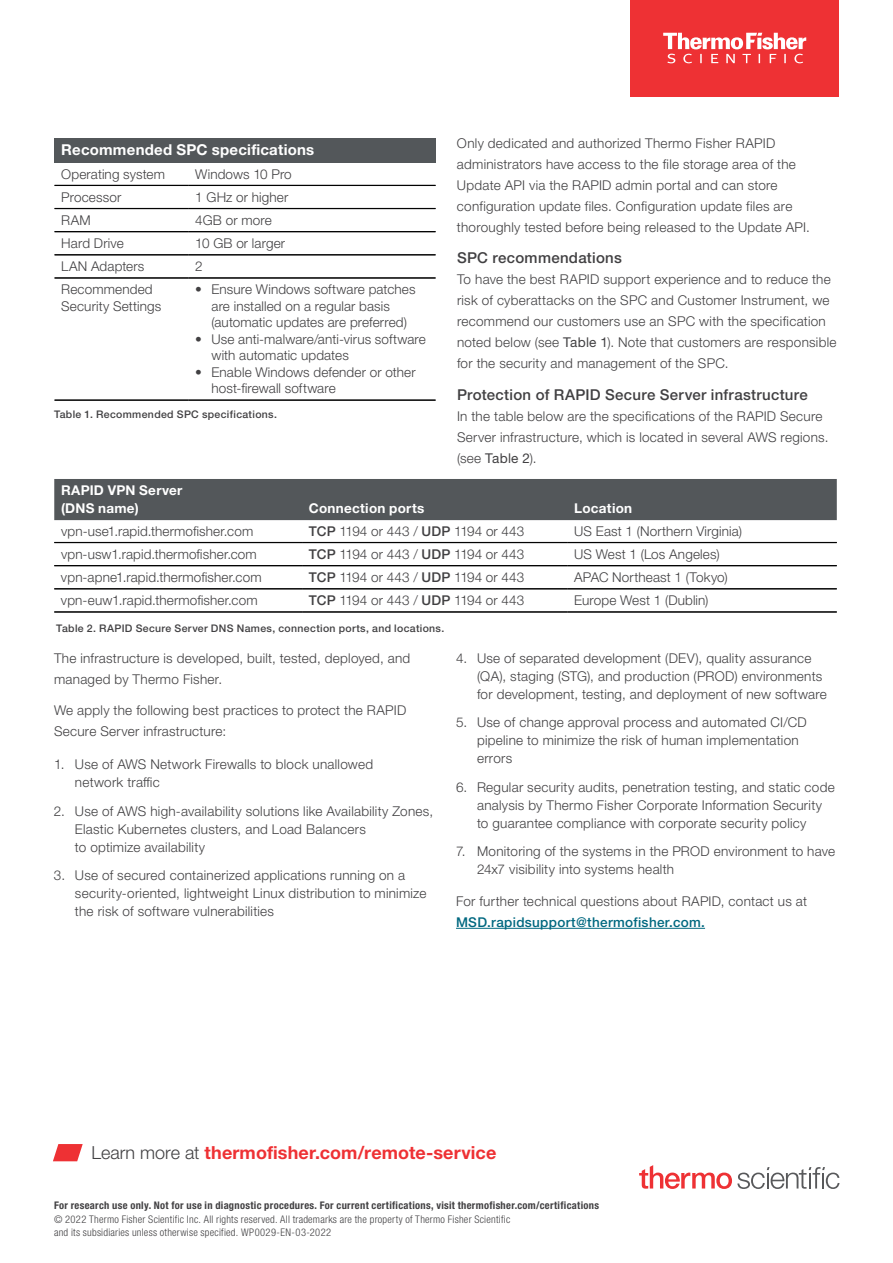
<style>
.page{position:relative;width:893px;height:1263px;background:#fff}
.page>*{position:absolute;margin:0;border:0;box-sizing:border-box;transform-origin:0 0}
.t1{font:700 18px "Helvetica Neue LTW1 G";letter-spacing:.005em;color:#ee3134}
.t2{font:500 15px "Helvetica Neue LTW1 G";letter-spacing:.02em;color:#414042}
.t3{font:700 15px "Helvetica Neue LTW1 G";letter-spacing:.015em;color:#fff}
.t4{font:300 13.5px/21px "Helvetica Neue LTW1 G";letter-spacing:.02em;color:#414042}
.t5{font:700 13.5px/18px "Helvetica Neue LTW1 G";letter-spacing:.02em;color:#fff}
.t6{font:500 13.5px "Helvetica Neue LTW1 G";letter-spacing:.025em;color:#006880}
.t7{font:300 condensed 10.5px/13.5px "Helvetica Neue LTW1 G";letter-spacing:.025em;color:#414042}
.t8{font:700 condensed 10.5px "Helvetica Neue LTW1 G";letter-spacing:.03em;color:#414042}
.t9{font:500 10.5px "Helvetica Neue LTW1 G";letter-spacing:.03em;color:#414042}
.s1{font-weight:400}
.s2{font-weight:500}
.s3{font-weight:300;color:#414042}
</style>
<div class="page">
<svg style="left:53px;top:1144px;width:30px;height:17px"></svg>
<div style="left:55px;top:138px;width:381px;height:24px;background:#53575a"></div>
<hr style="left:55px;top:231px;width:134px;height:1px;background:#000">
<hr style="left:55px;top:232px;width:134px;height:1px;background:#000">
<hr style="left:189px;top:231px;width:247px;height:1px;background:#000">
<hr style="left:189px;top:232px;width:247px;height:1px;background:#000">
<hr style="left:55px;top:254px;width:134px;height:1px;background:#000">
<hr style="left:55px;top:255px;width:134px;height:1px;background:#000">
<hr style="left:189px;top:254px;width:247px;height:1px;background:#000">
<hr style="left:189px;top:255px;width:247px;height:1px;background:#000">
<hr style="left:55px;top:278px;width:134px;height:1px;background:#000">
<hr style="left:189px;top:278px;width:247px;height:1px;background:#000">
<hr style="left:55px;top:400px;width:134px;height:1px;background:#000">
<hr style="left:189px;top:400px;width:247px;height:1px;background:#000">
<hr style="left:55px;top:208px;width:134px;height:1px;background:#000">
<hr style="left:189px;top:208px;width:247px;height:1px;background:#000">
<hr style="left:55px;top:185px;width:134px;height:1px;background:#000">
<hr style="left:189px;top:185px;width:247px;height:1px;background:#000">
<div style="left:54px;top:479px;width:783px;height:41px;background:#53575a"></div>
<hr style="left:54px;top:565px;width:248px;height:1px;background:#000">
<hr style="left:302px;top:565px;width:266px;height:1px;background:#000">
<hr style="left:568px;top:565px;width:269px;height:1px;background:#000">
<hr style="left:54px;top:588px;width:248px;height:1px;background:#000">
<hr style="left:54px;top:589px;width:248px;height:1px;background:#000">
<hr style="left:302px;top:588px;width:266px;height:1px;background:#000">
<hr style="left:302px;top:589px;width:266px;height:1px;background:#000">
<hr style="left:568px;top:588px;width:269px;height:1px;background:#000">
<hr style="left:568px;top:589px;width:269px;height:1px;background:#000">
<hr style="left:54px;top:612px;width:248px;height:1px;background:#000">
<hr style="left:302px;top:612px;width:266px;height:1px;background:#000">
<hr style="left:568px;top:612px;width:269px;height:1px;background:#000">
<hr style="left:54px;top:542px;width:248px;height:1px;background:#000">
<hr style="left:302px;top:542px;width:266px;height:1px;background:#000">
<hr style="left:568px;top:542px;width:269px;height:1px;background:#000">
<hr style="left:456px;top:928px;width:249px;height:1px;background:#006880">
<svg style="left:639px;top:1165px;width:200px;height:24px"></svg>
<div style="left:630px;top:0;width:209px;height:96px;background:#ee3134"></div>
<svg style="left:663px;top:33px;width:143px;height:30px"></svg>
<p class="t3" style="left:61px;top:141px;width:254px">Recommended SPC specifications</p>
<p class="t4" style="left:61px;top:163px;width:105px">Operating system</p>
<p class="t4" style="left:195px;top:163px;width:98px">Windows 10 Pro</p>
<p class="t4" style="left:61px;top:186px;width:62px">Processor</p>
<p class="t4" style="left:195px;top:186px;width:95px">1 GHz or higher</p>
<p class="t4" style="left:61px;top:210px;width:31px">RAM</p>
<p class="t4" style="left:195px;top:210px;width:78px">4GB or more</p>
<p class="t4" style="left:61px;top:233px;width:64px">Hard Drive</p>
<p class="t4" style="left:195px;top:233px;width:91px">10 GB or larger</p>
<p class="t4" style="left:61px;top:256px;width:85px">LAN Adapters</p>
<p class="t4" style="left:195px;top:256px;width:9px">2</p>
<p class="t4" style="left:61px;top:281px;width:102px;line-height:16.5px">Recommended<br>Security Settings</p>
<p class="t4" style="left:211px;top:281px;width:206px;line-height:16.5px;text-indent:-16px">• Ensure Windows software patches are installed on a regular basis (automatic updates are preferred)</p>
<p class="t4" style="left:211px;top:331px;width:216px;line-height:16.5px;text-indent:-16px">• Use anti-malware/anti-virus software with automatic updates</p>
<p class="t4" style="left:211px;top:364px;width:206px;line-height:16.5px;text-indent:-16px">• Enable Windows defender or other host-firewall software</p>
<p class="t9" style="left:54px;top:408px;width:224px">Table 1. Recommended SPC specifications.</p>
<p class="t4" style="left:457px;top:132px;width:354px">Only dedicated and authorized Thermo Fisher RAPID administrators have access to the file storage area of the Update API via the RAPID admin portal and can store configuration update files. Configuration update files are thoroughly tested before being released to the Update API.</p>
<p class="t2" style="left:457px;top:249px;width:166px">SPC recommendations</p>
<p class="t4" style="left:457px;top:269px;width:381px">To have the best RAPID support experience and to reduce the risk of cyberattacks on the SPC and Customer Instrument, we recommend our customers use an SPC with the specification noted below (see <span class="s1">Table 1</span>). Note that customers are responsible for the security and management of the SPC.</p>
<p class="t2" style="left:457px;top:385px;width:352px">Protection of RAPID Secure Server infrastructure</p>
<p class="t4" style="left:457px;top:405px;width:373px">In the table below are the specifications of the RAPID Secure<br>Server infrastructure, which is located in several AWS regions. (see <span class="s1">Table 2</span>).</p>
<p class="t5" style="left:61px;top:481px;width:123px">RAPID VPN Server (DNS name)</p>
<p class="t5" style="left:309px;top:499px;width:117px">Connection ports</p>
<p class="t5" style="left:574px;top:499px;width:59px">Location</p>
<p class="t4" style="left:61px;top:520px;width:194px">vpn-use1.rapid.thermofisher.com</p>
<p class="t4" style="left:309px;top:520px;width:217px"><span class="s2">TCP</span> 1194 or 443 / <span class="s2">UDP</span> 1194 or 443</p>
<p class="t4" style="left:574px;top:520px;width:169px">US East 1 (Northern Virginia)</p>
<p class="t4" style="left:61px;top:543px;width:197px">vpn-usw1.rapid.thermofisher.com</p>
<p class="t4" style="left:309px;top:543px;width:217px"><span class="s2">TCP</span> 1194 or 443 / <span class="s2">UDP</span> 1194 or 443</p>
<p class="t4" style="left:574px;top:543px;width:147px">US West 1 (Los Angeles)</p>
<p class="t4" style="left:61px;top:567px;width:202px">vpn-apne1.rapid.thermofisher.com</p>
<p class="t4" style="left:309px;top:567px;width:217px"><span class="s2">TCP</span> 1194 or 443 / <span class="s2">UDP</span> 1194 or 443</p>
<p class="t4" style="left:574px;top:567px;width:155px">APAC Northeast 1 (Tokyo)</p>
<p class="t4" style="left:61px;top:590px;width:198px">vpn-euw1.rapid.thermofisher.com</p>
<p class="t4" style="left:309px;top:590px;width:217px"><span class="s2">TCP</span> 1194 or 443 / <span class="s2">UDP</span> 1194 or 443</p>
<p class="t4" style="left:574px;top:590px;width:136px">Europe West 1 (Dublin)</p>
<p class="t9" style="left:56px;top:622px;width:390px">Table 2. RAPID Secure Server DNS Names, connection ports, and locations.</p>
<p class="t4" style="left:54px;top:647px;width:358px">The infrastructure is developed, built, tested, deployed, and managed by Thermo Fisher.</p>
<p class="t4" style="left:54px;top:700px;width:354px">We apply the following best practices to protect the RAPID<br>Secure Server infrastructure:</p>
<p class="t4" style="left:75px;top:755px;width:300px;line-height:18px;text-indent:-21px">1. Use of AWS Network Firewalls to block unallowed network traffic</p>
<p class="t4" style="left:75px;top:802px;width:360px;line-height:18px;text-indent:-21px">2. Use of AWS high-availability solutions like Availability Zones,<br>Elastic Kubernetes clusters, and Load Balancers<br>to optimize availability</p>
<p class="t4" style="left:75px;top:866px;width:353px;line-height:18px;text-indent:-21px">3. Use of secured containerized applications running on a security-oriented, lightweight Linux distribution to minimize the risk of software vulnerabilities</p>
<p class="t4" style="left:477px;top:649px;width:351px;line-height:18px;text-indent:-21px">4. Use of separated development (DEV), quality assurance (QA), staging (STG), and production (PROD) environments for development, testing, and deployment of new software</p>
<p class="t4" style="left:477px;top:713px;width:331px;line-height:18px;text-indent:-21px">5. Use of change approval process and automated CI/CD pipeline to minimize the risk of human implementation errors</p>
<p class="t4" style="left:477px;top:778px;width:359px;line-height:18px;text-indent:-21px">6. Regular security audits, penetration testing, and static code analysis by Thermo Fisher Corporate Information Security to guarantee compliance with corporate security policy</p>
<p class="t4" style="left:477px;top:842px;width:360px;line-height:18px;text-indent:-21px">7. Monitoring of the systems in the PROD environment to have<br>24x7 visibility into systems health</p>
<p class="t4" style="left:456px;top:890px;width:353px">For further technical questions about RAPID, contact us at</p>
<p class="t6" style="left:456px;top:914px;width:251px">MSD.rapidsupport@thermofisher.com.</p>
<h1 class="t1" style="left:92px;top:1141px;width:406px"><span class="s3">Learn more at</span> thermofisher.com/remote-service</h1>
<p class="t8" style="left:54px;top:1199px;width:547px">For research use only. Not for use in diagnostic procedures. For current certifications, visit thermofisher.com/certifications</p>
<p class="t7" style="left:54px;top:1212px;width:458px">© 2022 Thermo Fisher Scientific Inc. All rights reserved. All trademarks are the property of Thermo Fisher Scientific and its subsidiaries unless otherwise specified. WP0029-EN-03-2022</p>
</div>
